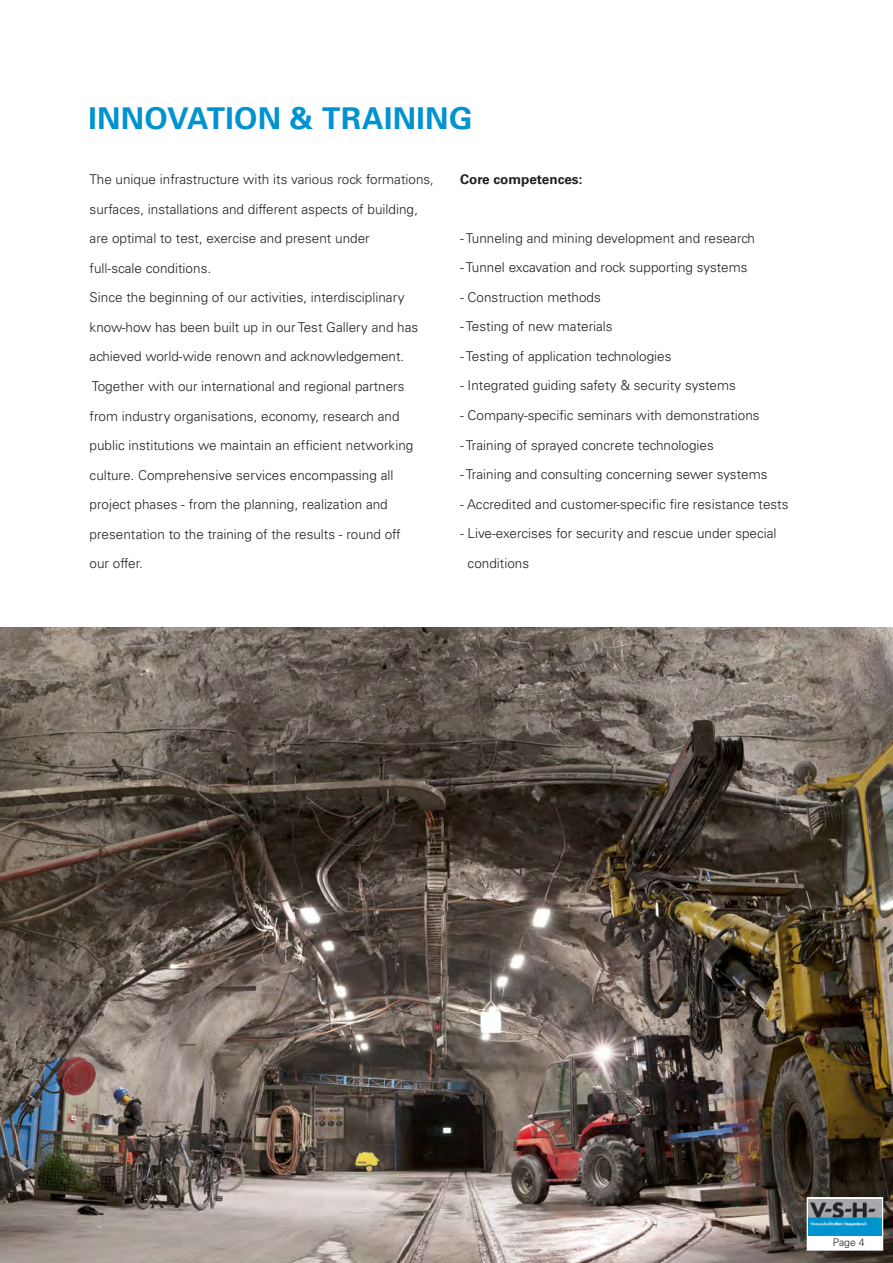
<style>
.page{position:relative;width:893px;height:1263px;background:#fff}
.page>*{position:absolute;margin:0;border:0;box-sizing:border-box;transform-origin:0 0}
.t1{font:700 30px "Univers";letter-spacing:.01em;color:#0093d0}
.t2{font:300 13.5px/29.5px "Univers";color:#231f20}
.t3{font:700 13.5px "Univers";color:#231f20}
.t4{font:300 10.5px "Univers";color:#231f20}
</style>
<div class="page">
<img style="left:0;top:628px;width:893px;height:635px">
<div style="left:807px;top:1197px;width:76px;height:53px;background:#fff;border:2px solid #fff"></div>
<img style="left:809px;top:1199px;width:72px;height:37px">
<h1 class="t1" style="left:88px;top:101px;width:385px">INNOVATION &amp; TRAINING</h1>
<p class="t2" style="left:90px;top:165px;width:346px">The unique infrastructure with its various rock formations, surfaces, installations and different aspects of building, are optimal to test, exercise and present under<br>full-scale conditions.<br>Since the beginning of our activities, interdisciplinary know-how has been built up in our Test Gallery and has achieved world-wide renown and acknowledgement.<br>Together with our international and regional partners from industry organisations, economy, research and public institutions we maintain an efficient networking culture. Comprehensive services encompassing all project phases - from the planning, realization and presentation to the training of the results - round off<br>our offer.</p>
<p class="t3" style="left:460px;top:171px;width:124px">Core competences:</p>
<p class="t2" style="left:460px;top:223px;width:297px">- Tunneling and mining development and research</p>
<p class="t2" style="left:460px;top:253px;width:289px">- Tunnel excavation and rock supporting systems</p>
<p class="t2" style="left:460px;top:282px;width:142px">- Construction methods</p>
<p class="t2" style="left:460px;top:312px;width:154px">- Testing of new materials</p>
<p class="t2" style="left:460px;top:341px;width:213px">- Testing of application technologies</p>
<p class="t2" style="left:460px;top:371px;width:277px">- Integrated guiding safety &amp; security systems</p>
<p class="t2" style="left:460px;top:400px;width:301px">- Company-specific seminars with demonstrations</p>
<p class="t2" style="left:460px;top:430px;width:255px">- Training of sprayed concrete technologies</p>
<p class="t2" style="left:460px;top:459px;width:309px">- Training and consulting concerning sewer systems</p>
<p class="t2" style="left:460px;top:489px;width:330px">- Accredited and customer-specific fire resistance tests</p>
<p class="t2" style="left:468px;top:519px;width:311px;text-indent:-8px">- Live-exercises for security and rescue under special conditions</p>
<p class="t4" style="left:833px;top:1236px;width:33px">Page 4</p>
</div>
